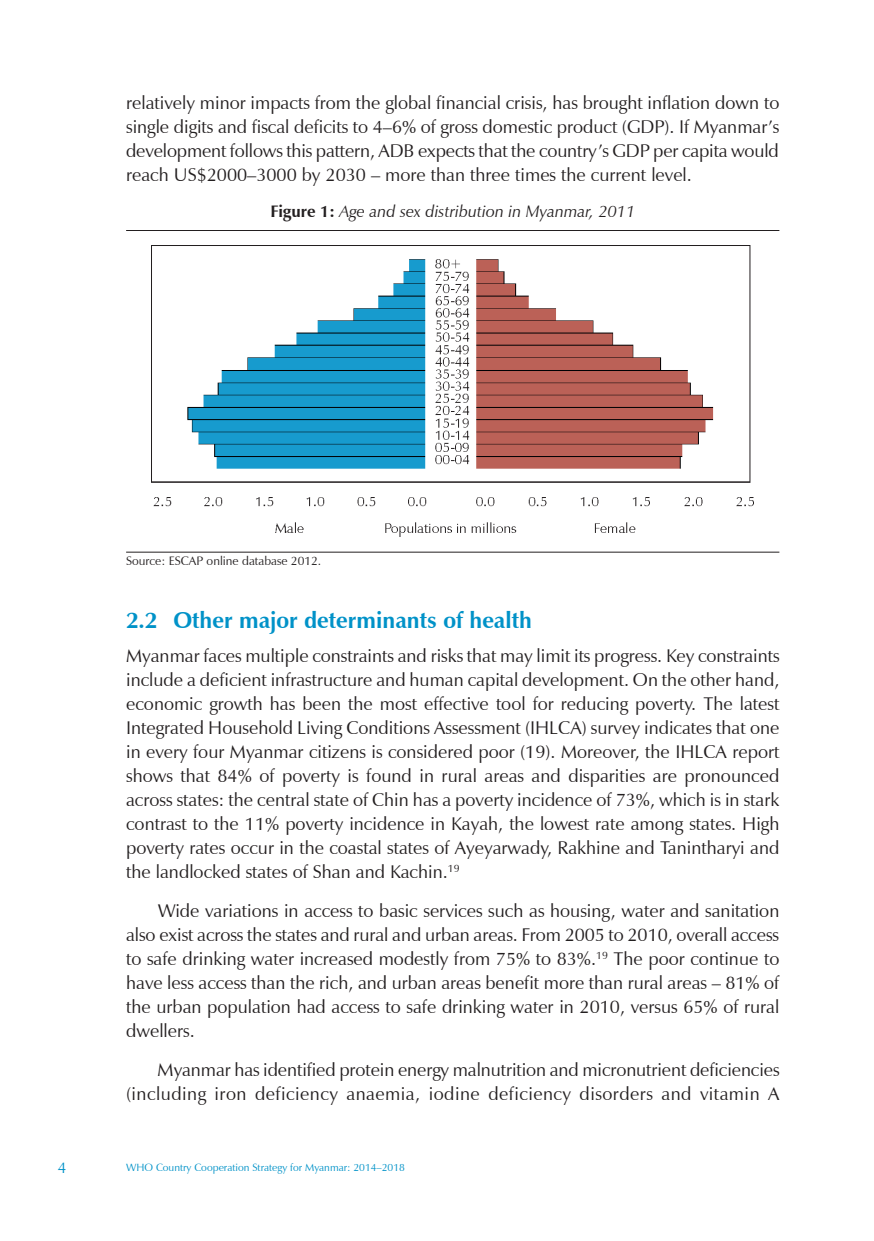
<style>
.page{position:relative;width:874px;height:1241px;background:#fff}
.page>*{position:absolute;margin:0;border:0;box-sizing:border-box;transform-origin:0 0}
.t1{font:700 22.75px "Zapf Humanist 601 BT";color:#0092c8}
.t2{font:18.38px/24px "Zapf Humanist 601 BT";color:#231f20;text-align:justify}
.t3{font:italic 16.62px "Zapf Humanist 601 BT";color:#231f20}
.t4{font:15.75px "Zapf Humanist 601 BT";color:#0092c8}
.t5{font:12.25px "Zapf Humanist 601 BT";color:#231f20}
.t6{font:10.5px "Zapf Humanist 601 BT";color:#0092c8}
.s1{font-weight:700;font-style:normal}
</style>
<div class="page">
<hr style="left:126px;top:230px;width:653px;height:1px;background:#231f20">
<hr style="left:126px;top:551px;width:653px;height:1px;background:#231f20">
<img style="left:151px;top:245px;width:602px;height:291px">
<p class="t2" style="left:126px;top:90px;width:654px">relatively minor impacts from the global financial crisis, has brought inflation down to single digits and fiscal deficits to 4–6% of gross domestic product (GDP). If Myanmar’s development follows this pattern, ADB expects that the country’s GDP per capita would reach US$2000–3000 by 2030 – more than three times the current level.</p>
<p class="t3" style="left:270px;top:201px;width:366px"><span class="s1">Figure 1:</span> Age and sex distribution in Myanmar, 2011</p>
<p class="t5" style="left:126px;top:553px;width:196px">Source: ESCAP online database 2012.</p>
<p class="t1" style="left:126px;top:605px;width:407px">2.2 Other major determinants of health</p>
<p class="t2" style="left:126px;top:643px;width:654px">Myanmar faces multiple constraints and risks that may limit its progress. Key constraints include a deficient infrastructure and human capital development. On the other hand, economic growth has been the most effective tool for reducing poverty. The latest Integrated Household Living Conditions Assessment (IHLCA) survey indicates that one in every four Myanmar citizens is considered poor (19). Moreover, the IHLCA report shows that 84% of poverty is found in rural areas and disparities are pronounced across states: the central state of Chin has a poverty incidence of 73%, which is in stark contrast to the 11% poverty incidence in Kayah, the lowest rate among states. High poverty rates occur in the coastal states of Ayeyarwady, Rakhine and Tanintharyi and the landlocked states of Shan and Kachin.<sup>19</sup></p>
<p class="t2" style="left:126px;top:898px;width:654px;text-indent:31px">Wide variations in access to basic services such as housing, water and sanitation also exist across the states and rural and urban areas. From 2005 to 2010, overall access to safe drinking water increased modestly from 75% to 83%.<sup>19</sup> The poor continue to have less access than the rich, and urban areas benefit more than rural areas – 81% of the urban population had access to safe drinking water in 2010, versus 65% of rural dwellers.</p>
<p class="t2" style="left:126px;top:1057px;width:654px;text-align:right">Myanmar has identified protein energy malnutrition and micronutrient deficiencies (including iron deficiency anaemia, iodine deficiency disorders and vitamin A</p>
<p class="t4" style="left:58px;top:1157px;width:10px">4</p>
<p class="t6" style="left:126px;top:1160px;width:280px">WHO Country Cooperation Strategy for Myanmar: 2014–2018</p>
</div>
